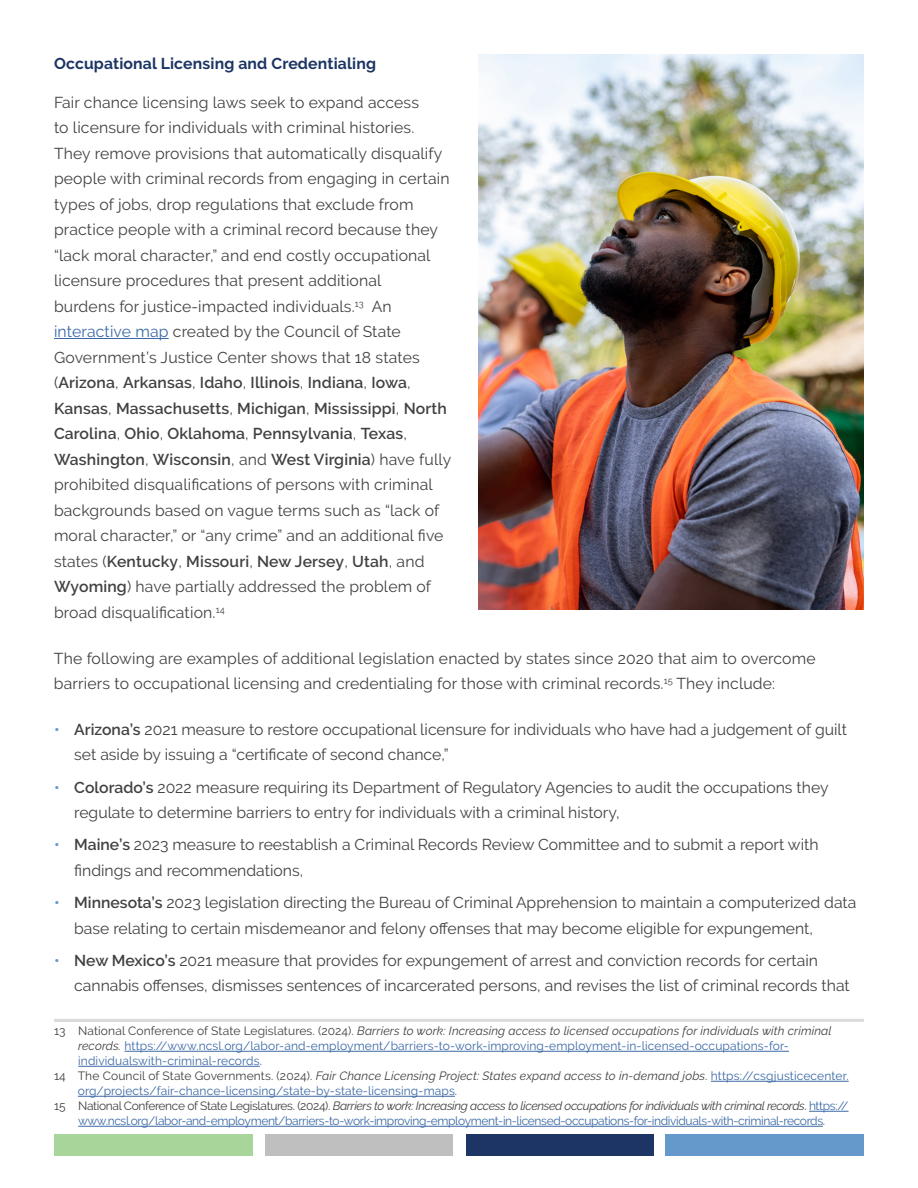
<style>
.page{position:relative;width:918px;height:1188px;background:#fff}
.page>*{position:absolute;margin:0;border:0;box-sizing:border-box;transform-origin:0 0}
.t1{font:15.75px/25.5px "Raleway";color:#414042}
.t2{font:700 15.75px "Raleway";letter-spacing:.01em;color:#1c3564}
.t3{font:italic 12px "Raleway";letter-spacing:.01em;color:#414042}
.t4{font:12px "Raleway";letter-spacing:.005em;color:#3a68a5}
.t5{font:italic 12px "Raleway";letter-spacing:-.03em;color:#414042}
.t6{font:12px "Raleway";letter-spacing:-.03em;color:#3a68a5}
.s1{color:#3a68a5}
.s2{font-weight:600}
.s3{font-weight:600;color:#6598cb}
.s4{font-style:normal}
.s5{font-style:italic;color:#414042}
.s6{color:#414042}
.s7{font-style:normal;color:#3a68a5}
</style>
<div class="page">
<div style="left:665px;top:1134px;width:199px;height:22px;background:#6598cb"></div>
<div style="left:466px;top:1134px;width:187px;height:22px;background:#1c3564"></div>
<div style="left:265px;top:1134px;width:188px;height:22px;background:#c0bfbf"></div>
<div style="left:54px;top:1134px;width:199px;height:22px;background:#a8d59a"></div>
<hr style="left:54px;top:338px;width:115px;height:1px;background:#3a68a5">
<hr style="left:54px;top:1019px;width:810px;height:3px;background:#dcdbdb">
<hr style="left:125px;top:1051px;width:664px;height:1px;background:#3a68a5">
<hr style="left:78px;top:1066px;width:182px;height:1px;background:#3a68a5">
<hr style="left:711px;top:1081px;width:138px;height:1px;background:#3a68a5">
<hr style="left:78px;top:1096px;width:377px;height:1px;background:#3a68a5">
<hr style="left:809px;top:1111px;width:40px;height:1px;background:#3a68a5">
<hr style="left:78px;top:1126px;width:745px;height:1px;background:#3a68a5">
<img style="left:478px;top:54px;width:386px;height:555px">
<p class="t2" style="left:54px;top:54px;width:324px">Occupational Licensing and Credentialing</p>
<p class="t1" style="left:54px;top:89px;width:399px">Fair chance licensing laws seek to expand access<br>to licensure for individuals with criminal histories.<br>They remove provisions that automatically disqualify people with criminal records from engaging in certain types of jobs, drop regulations that exclude from practice people with a criminal record because they “lack moral character,” and end costly occupational licensure procedures that present additional<br>burdens for justice-impacted individuals.<sup>13</sup> An <span class="s1">interactive map</span> created by the Council of State Government’s Justice Center shows that 18 states (<span class="s2">Arizona</span>, <span class="s2">Arkansas</span>, <span class="s2">Idaho</span>, <span class="s2">Illinois</span>, <span class="s2">Indiana</span>, <span class="s2">Iowa</span>, <span class="s2">Kansas</span>, <span class="s2">Massachusetts</span>, <span class="s2">Michigan</span>, <span class="s2">Mississippi</span>, <span class="s2">North Carolina</span>, <span class="s2">Ohio</span>, <span class="s2">Oklahoma</span>, <span class="s2">Pennsylvania</span>, <span class="s2">Texas</span>, <span class="s2">Washington</span>, <span class="s2">Wisconsin</span>, and <span class="s2">West Virginia</span>) have fully prohibited disqualifications of persons with criminal backgrounds based on vague terms such as “lack of moral character,” or “any crime” and an additional five states (<span class="s2">Kentucky</span>, <span class="s2">Missouri</span>, <span class="s2">New Jersey</span>, <span class="s2">Utah</span>, and <span class="s2">Wyoming</span>) have partially addressed the problem of broad disqualification.<sup>14</sup></p>
<p class="t1" style="left:54px;top:645px;width:763px">The following are examples of additional legislation enacted by states since 2020 that aim to overcome barriers to occupational licensing and credentialing for those with criminal records.<sup>15</sup> They include:</p>
<p class="t1" style="left:74px;top:716px;width:774px;text-indent:-20px"><span class="s3">•</span> <span class="s2">Arizona’s</span> 2021 measure to restore occupational licensure for individuals who have had a judgement of guilt set aside by issuing a “certificate of second chance,”</p>
<p class="t1" style="left:74px;top:774px;width:756px;text-indent:-20px"><span class="s3">•</span> <span class="s2">Colorado’s</span> 2022 measure requiring its Department of Regulatory Agencies to audit the occupations they regulate to determine barriers to entry for individuals with a criminal history,</p>
<p class="t1" style="left:74px;top:832px;width:746px;text-indent:-20px"><span class="s3">•</span> <span class="s2">Maine’s</span> 2023 measure to reestablish a Criminal Records Review Committee and to submit a report with findings and recommendations,</p>
<p class="t1" style="left:74px;top:890px;width:784px;text-indent:-20px"><span class="s3">•</span> <span class="s2">Minnesota’s</span> 2023 legislation directing the Bureau of Criminal Apprehension to maintain a computerized data base relating to certain misdemeanor and felony offenses that may become eligible for expungement,</p>
<p class="t1" style="left:74px;top:947px;width:777px;text-indent:-20px"><span class="s3">•</span> <span class="s2">New Mexico’s</span> 2021 measure that provides for expungement of arrest and conviction records for certain cannabis offenses, dismisses sentences of incarcerated persons, and revises the list of criminal records that</p>
<p class="t3" style="left:54px;top:1024px;width:779px"><span class="s4">13 National Conference of State Legislatures. (2024).</span> Barriers to work: Increasing access to licensed occupations for individuals with criminal</p>
<p class="t4" style="left:78px;top:1039px;width:712px"><span class="s5">records.</span> https://www.ncsl.org/labor-and-employment/barriers-to-work-improving-employment-in-licensed-occupations-for-</p>
<p class="t4" style="left:78px;top:1054px;width:185px">individualswith-criminal-records<span class="s6">.</span></p>
<p class="t3" style="left:54px;top:1069px;width:796px"><span class="s4">14 The Council of State Governments. (2024).</span> Fair Chance Licensing Project: States expand access to in-demand jobs<span class="s4">.</span> <span class="s7">https://csgjusticecenter.</span></p>
<p class="t4" style="left:78px;top:1084px;width:381px">org/projects/fair-chance-licensing/state-by-state-licensing-maps<span class="s6">.</span></p>
<p class="t5" style="left:54px;top:1099px;width:796px"><span class="s4">15 National Conference of State Legislatures. (2024).</span> Barriers to work: Increasing access to licensed occupations for individuals with criminal records<span class="s4">.</span> <span class="s7">https://</span></p>
<p class="t6" style="left:78px;top:1114px;width:748px">www.ncsl.org/labor-and-employment/barriers-to-work-improving-employment-in-licensed-occupations-for-individuals-with-criminal-records<span class="s6">.</span></p>
</div>
